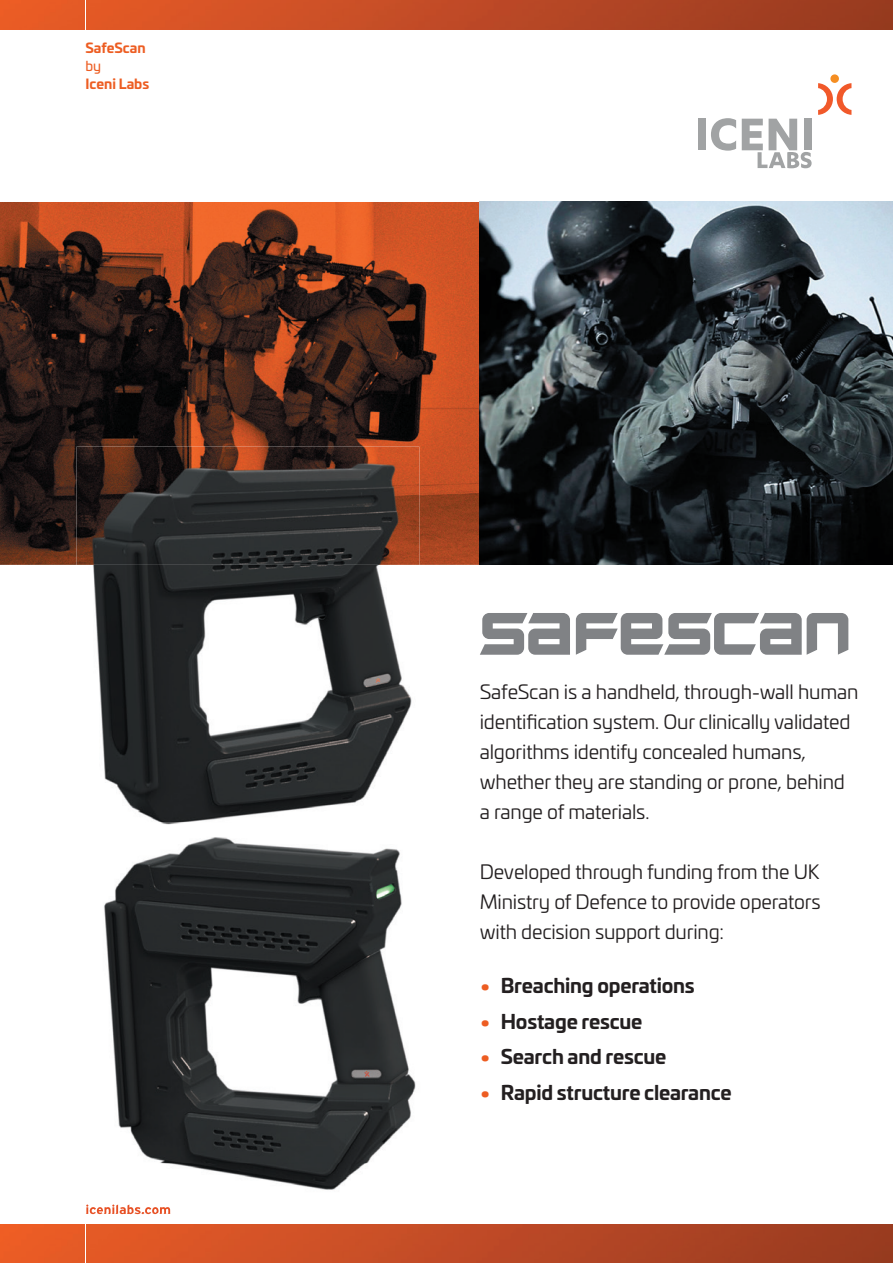
<style>
.page{position:relative;width:893px;height:1263px;background:#fff}
.page>*{position:absolute;margin:0;border:0;box-sizing:border-box;transform-origin:0 0}
.t1{font:19.5px/30px "Univia Pro";letter-spacing:-.01em;color:#231f20}
.t2{font:700 19.5px "Univia Pro";letter-spacing:-.01em;color:#231f20}
.t3{font:700 13.5px "Univia Pro";color:#ed5d22}
.t4{font:700 13.5px "Interstate";color:#e75024}
.t5{font:13.5px "Univia Pro";color:#ed5d22}
.s1{color:#ed5d22}
</style>
<div class="page">
<img style="left:0;top:0;width:893px;height:30px">
<img style="left:0;top:1225px;width:893px;height:38px">
<hr style="left:85px;top:0;width:1px;height:1263px;background:#fff">
<div style="left:698px;top:119px;width:8px;height:31px;background:#a1a3a4"></div>
<svg style="left:711px;top:118px;width:25px;height:33px"></svg>
<svg style="left:742px;top:119px;width:70px;height:49px"></svg>
<div style="left:830px;top:74px;width:9px;height:9px;background:#f58e22;border-radius:50%"></div>
<svg style="left:818px;top:83px;width:33px;height:32px"></svg>
<img style="left:0;top:202px;width:893px;height:363px">
<svg style="left:480px;top:613px;width:90px;height:42px"></svg>
<svg style="left:576px;top:613px;width:272px;height:42px"></svg>
<img style="left:77px;top:447px;width:342px;height:375px">
<img style="left:85px;top:565px;width:1px;height:257px">
<img style="left:104px;top:822px;width:312px;height:390px">
<img style="left:86px;top:1204px;width:84px;height:8px">
<p class="t3" style="left:85px;top:37px;width:62px">SafeScan</p>
<p class="t5" style="left:85px;top:56px;width:17px">by</p>
<p class="t3" style="left:85px;top:73px;width:65px">Iceni Labs</p>
<p class="t4" style="left:85px;top:1202px;width:87px">icenilabs.com</p>
<p class="t1" style="left:480px;top:676px;width:380px">SafeScan is a handheld, through-wall human identification system. Our clinically validated algorithms identify concealed humans, whether they are standing or prone, behind a range of materials.</p>
<p class="t1" style="left:480px;top:856px;width:342px;text-align:justify">Developed through funding from the UK Ministry of Defence to provide operators with decision support during:</p>
<p class="t2" style="left:480px;top:970px;width:216px"><span class="s1">•</span> Breaching operations</p>
<p class="t2" style="left:480px;top:1006px;width:164px"><span class="s1">•</span> Hostage rescue</p>
<p class="t2" style="left:480px;top:1041px;width:188px"><span class="s1">•</span> Search and rescue</p>
<p class="t2" style="left:480px;top:1077px;width:253px"><span class="s1">•</span> Rapid structure clearance</p>
</div>
